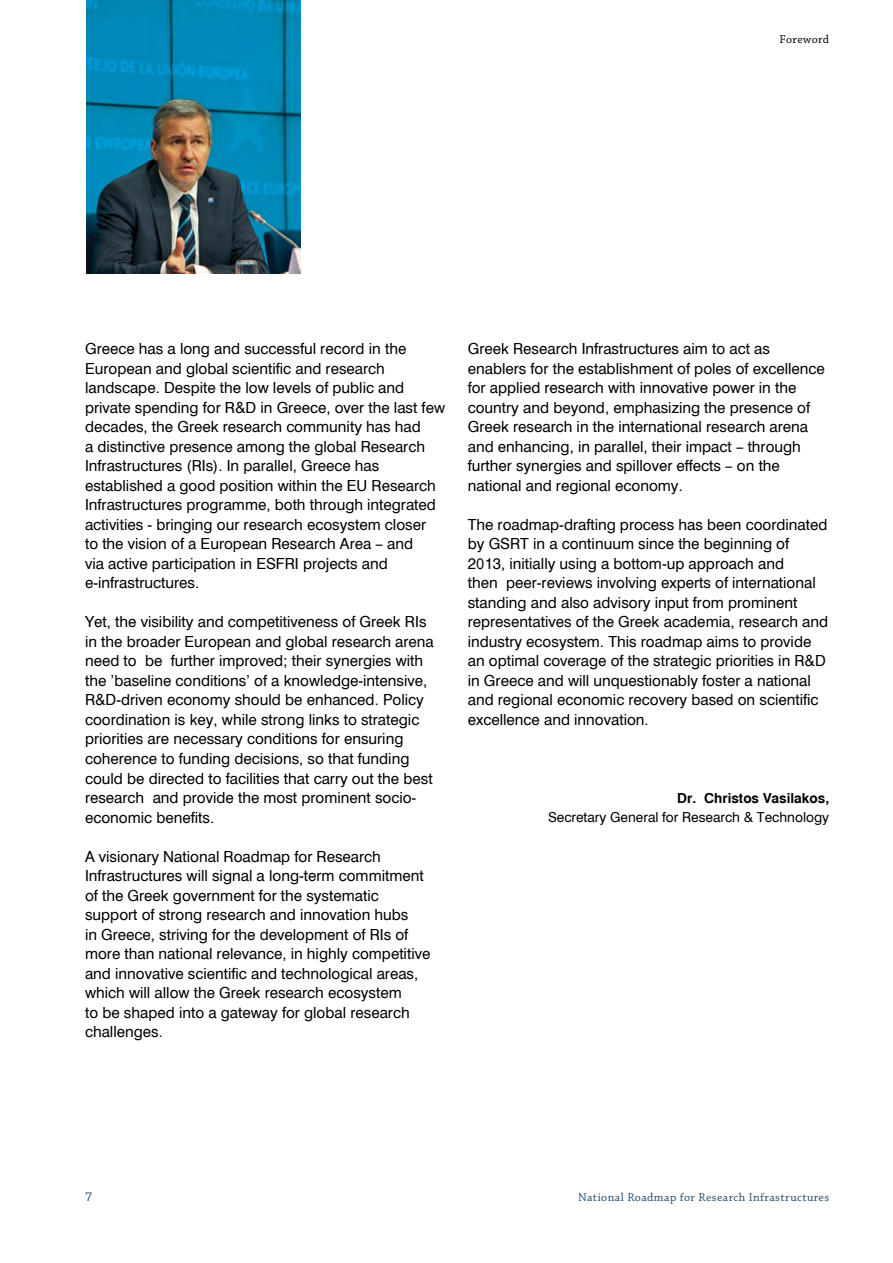
<style>
.page{position:relative;width:893px;height:1263px;background:#fff}
.page>*{position:absolute;margin:0;border:0;box-sizing:border-box;transform-origin:0 0}
.t1{font:15px/19.5px "Mg Helvetica";color:#000}
.t2{font:13.5px "Mg Helvetica";color:#000}
.t3{font:700 13.5px "Mg Helvetica";color:#000}
.t4{font:13.5px "Chaparral Pro";color:#224c6c}
.t5{font:12px "Chaparral Pro";letter-spacing:.035em;color:#224c6c}
.t6{font:12px "Chaparral Pro";letter-spacing:.03em;color:#000}
.s1{font-family:"EC Square Sans Pro";font-weight:500}
</style>
<div class="page">
<img style="left:86px;top:0;width:214px;height:274px">
<p class="t6" style="left:780px;top:32px;width:51px">Foreword</p>
<p class="t1" style="left:85px;top:339px;width:362px">Greece has a long and successful record in the European and global scientific and research landscape. Despite the low levels of public and private spending for R&amp;D in Greece, over the last few decades, the Greek research community has had<br>a distinctive presence among the global Research Infrastructures (RIs). In parallel, Greece has established a good position within the EU Research Infrastructures programme, both through integrated activities - bringing our research ecosystem closer<br>to the vision of a European Research Area <span class="s1">–</span> and<br>via active participation in ESFRI projects and e-infrastructures.</p>
<p class="t1" style="left:85px;top:612px;width:350px">Yet, the visibility and competitiveness of Greek RIs in the broader European and global research arena need to be further improved; their synergies with the 'baseline conditions' of a knowledge-intensive, R&amp;D-driven economy should be enhanced. Policy coordination is key, while strong links to strategic priorities are necessary conditions for ensuring coherence to funding decisions, so that funding could be directed to facilities that carry out the best research and provide the most prominent socio&shy;economic benefits.</p>
<p class="t1" style="left:85px;top:846px;width:347px">A visionary National Roadmap for Research Infrastructures will signal a long-term commitment of the Greek government for the systematic support of strong research and innovation hubs<br>in Greece, striving for the development of RIs of more than national relevance, in highly competitive and innovative scientific and technological areas, which will allow the Greek research ecosystem<br>to be shaped into a gateway for global research challenges.</p>
<p class="t1" style="left:468px;top:339px;width:359px">Greek Research Infrastructures aim to act as enablers for the establishment of poles of excellence for applied research with innovative power in the country and beyond, emphasizing the presence of Greek research in the international research arena and enhancing, in parallel, their impact <span class="s1">–</span> through further synergies and spillover effects <span class="s1">–</span> on the national and regional economy.</p>
<p class="t1" style="left:468px;top:515px;width:362px">The roadmap-drafting process has been coordinated by GSRT in a continuum since the beginning of 2013, initially using a bottom-up approach and<br>then peer-reviews involving experts of international standing and also advisory input from prominent representatives of the Greek academia, research and industry ecosystem. This roadmap aims to provide an optimal coverage of the strategic priorities in R&amp;D in Greece and will unquestionably foster a national and regional economic recovery based on scientific excellence and innovation.</p>
<p class="t3" style="left:677px;top:790px;width:153px">Dr. Christos Vasilakos,</p>
<p class="t2" style="left:548px;top:809px;width:283px">Secretary General for Research &amp; Technology</p>
<p class="t4" style="left:85px;top:1189px;width:9px">7</p>
<p class="t5" style="left:578px;top:1191px;width:252px">National Roadmap for Research Infrastructures</p>
</div>
